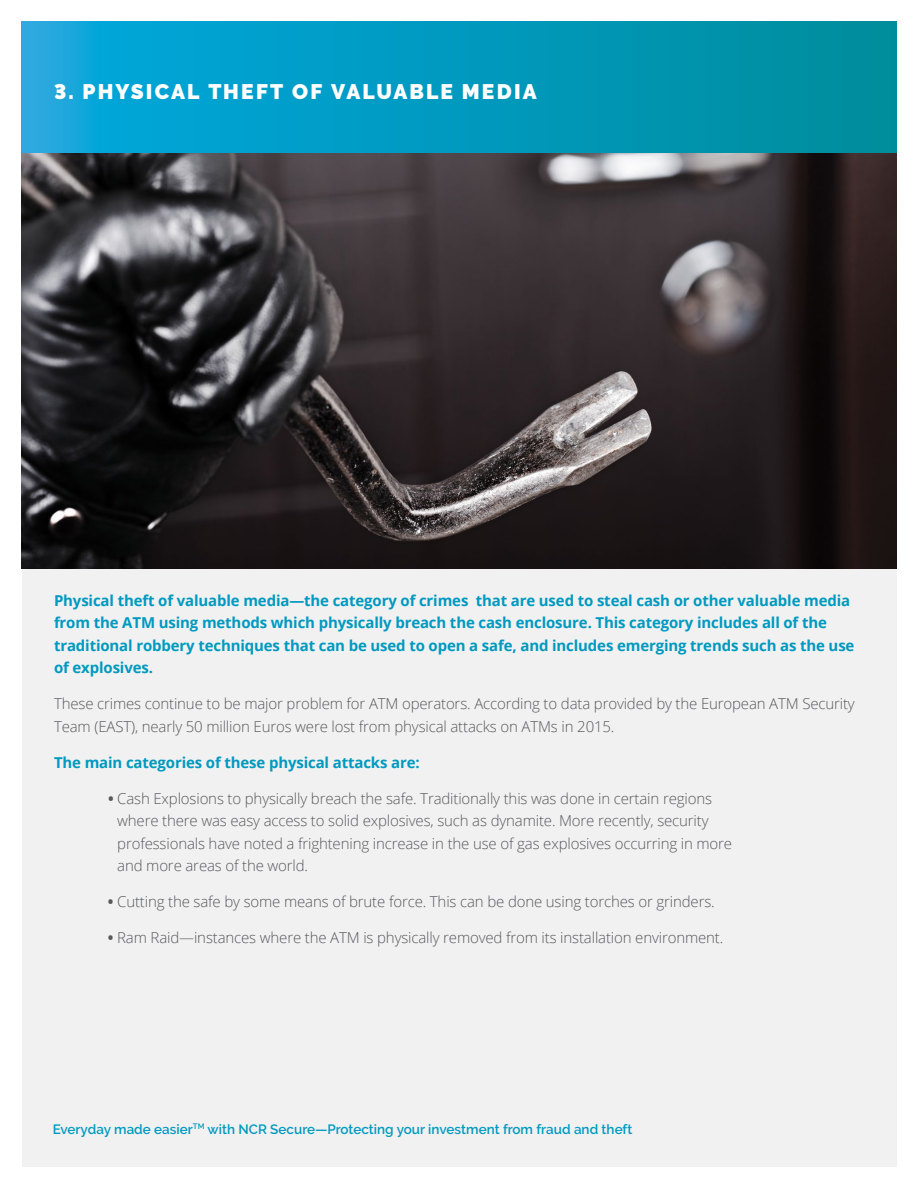
<style>
.page{position:relative;width:918px;height:1188px;background:#fff}
.page>*{position:absolute;margin:0;border:0;box-sizing:border-box;transform-origin:0 0}
.t1{font:900 21px "Raleway";letter-spacing:.095em;color:#fff}
.t2{font:300 15px/22.5px "Open Sans";letter-spacing:-.01em;color:#58595b}
.t3{font:700 15px/22.5px "Open Sans";letter-spacing:-.01em;color:#0099bf}
.t4{font:600 13.5px "Raleway";color:#0099bf}
.s1{font-weight:700}
</style>
<div class="page">
<div style="left:22px;top:22px;width:874px;height:1144px;background:#f1f1f2"></div>
<svg style="left:22px;top:22px;width:874px;height:131px;background:#029abd"></svg>
<img style="left:22px;top:153px;width:874px;height:415px">
<h1 class="t1" style="left:54px;top:79px;width:484px">3. PHYSICAL THEFT OF VALUABLE MEDIA</h1>
<p class="t3" style="left:54px;top:588px;width:802px">Physical theft of valuable media—the category of crimes that are used to steal cash or other valuable media from the ATM using methods which physically breach the cash enclosure. This category includes all of the traditional robbery techniques that can be used to open a safe, and includes emerging trends such as the use of explosives.</p>
<p class="t2" style="left:54px;top:692px;width:802px">These crimes continue to be major problem for ATM operators. According to data provided by the European ATM Security<br>Team (EAST), nearly 50 million Euros were lost from physical attacks on ATMs in 2015.</p>
<p class="t3" style="left:54px;top:750px;width:367px">The main categories of these physical attacks are:</p>
<p class="t2" style="left:117px;top:786px;width:616px;text-indent:-9px"><span class="s1">•</span> Cash Explosions to physically breach the safe. Traditionally this was done in certain regions where there was easy access to solid explosives, such as dynamite. More recently, security professionals have noted a frightening increase in the use of gas explosives occurring in more and more areas of the world.</p>
<p class="t2" style="left:108px;top:890px;width:608px"><span class="s1">•</span> Cutting the safe by some means of brute force. This can be done using torches or grinders.</p>
<p class="t2" style="left:108px;top:926px;width:617px"><span class="s1">•</span> Ram Raid—instances where the ATM is physically removed from its installation environment.</p>
<p class="t4" style="left:53px;top:1121px;width:581px">Everyday made easier<sup>TM</sup> with NCR Secure—Protecting your investment from fraud and theft</p>
</div>
